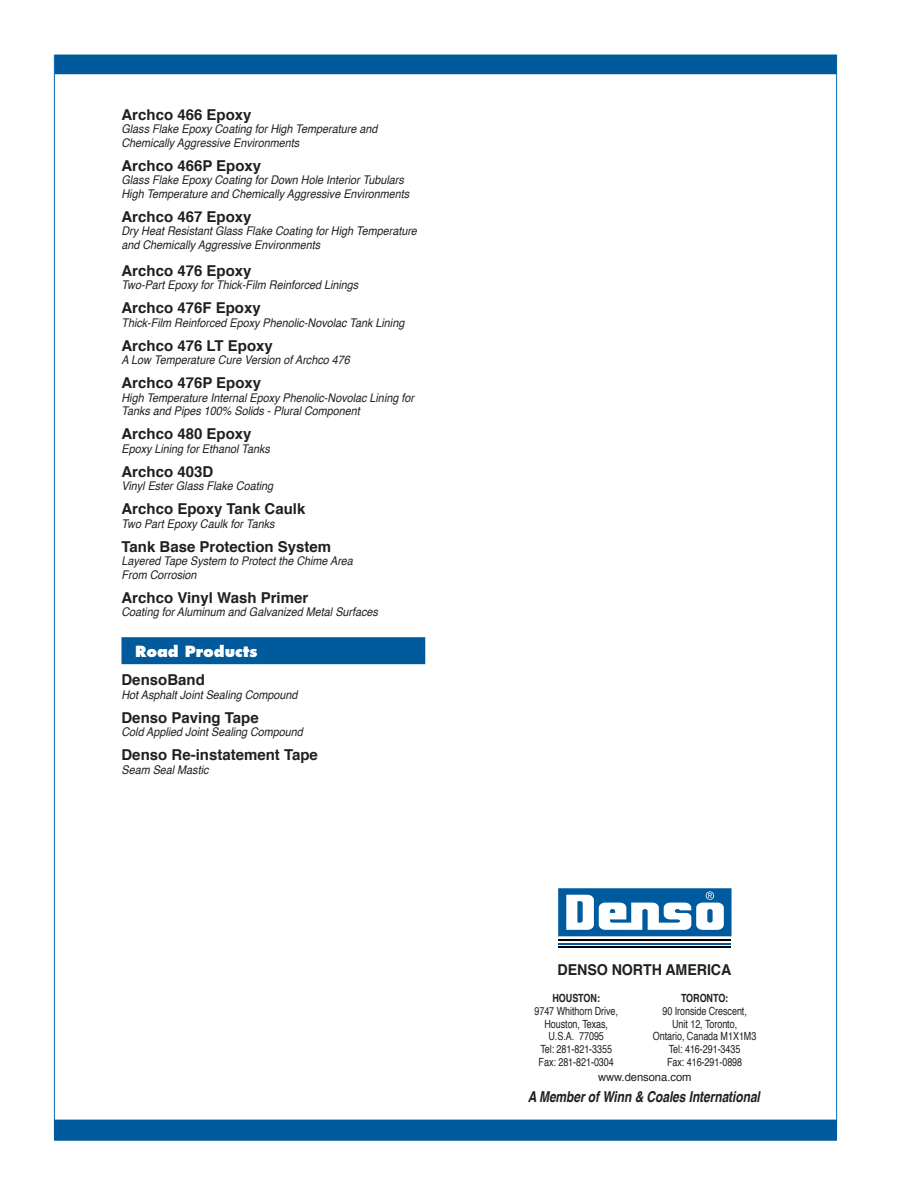
<style>
.page{position:relative;width:918px;height:1188px;background:#fff}
.page>*{position:absolute;margin:0;border:0;box-sizing:border-box;transform-origin:0 0}
.t1{font:700 15px "Helvetica";color:#231f20}
.t2{font:italic 700 15px "Helvetica";letter-spacing:-.005em;color:#231f20;scale:.8 1}
.t3{font:700 15px "Helvetica";color:#231f20;scale:.95 1}
.t4{font:800 15px "Futura";color:#fff}
.t5{font:italic 12px/13.5px "Helvetica";color:#231f20;scale:.9 1}
.t6{font:11.25px/12.8px "Helvetica";letter-spacing:-.005em;color:#231f20;text-align:center;scale:.8 1}
.t7{font:700 11.25px "Helvetica";letter-spacing:-.005em;color:#231f20;scale:.8 1}
.t8{font:11.25px "Helvetica";letter-spacing:-.005em;color:#231f20}
</style>
<div class="page">
<div style="left:55px;top:56px;width:781px;height:18px;background:#005a9c"></div>
<div style="left:55px;top:55px;width:782px;height:19px;border:2px solid #005a9c"></div>
<div style="left:55px;top:1120px;width:781px;height:20px;background:#005a9c"></div>
<div style="left:54px;top:1120px;width:783px;height:21px;border:2px solid #005a9c"></div>
<div style="left:122px;top:637px;width:303px;height:27px;background:#005a9c"></div>
<svg style="left:558px;top:936px;width:173px;height:4px"></svg>
<hr style="left:558px;top:940px;width:173px;height:1px;background:#000">
<hr style="left:558px;top:943px;width:173px;height:2px;background:#005a9e">
<hr style="left:558px;top:946px;width:173px;height:2px;background:#000">
<svg style="left:558px;top:888px;width:173px;height:48px"></svg>
<p class="t1" style="left:122px;top:108px;width:132px">Archco 466 Epoxy</p>
<p class="t5" style="left:122px;top:123px;width:286px">Glass Flake Epoxy Coating for High Temperature and<br>Chemically Aggressive Environments</p>
<p class="t1" style="left:122px;top:159px;width:141px">Archco 466P Epoxy</p>
<p class="t5" style="left:122px;top:174px;width:321px">Glass Flake Epoxy Coating for Down Hole Interior Tubulars<br>High Temperature and Chemically Aggressive Environments</p>
<p class="t1" style="left:122px;top:210px;width:132px">Archco 467 Epoxy</p>
<p class="t5" style="left:122px;top:225px;width:330px">Dry Heat Resistant Glass Flake Coating for High Temperature and Chemically Aggressive Environments</p>
<p class="t1" style="left:122px;top:264px;width:132px">Archco 476 Epoxy</p>
<p class="t5" style="left:122px;top:279px;width:265px">Two-Part Epoxy for Thick-Film Reinforced Linings</p>
<p class="t1" style="left:122px;top:302px;width:141px">Archco 476F Epoxy</p>
<p class="t5" style="left:122px;top:317px;width:316px">Thick-Film Reinforced Epoxy Phenolic-Novolac Tank Lining</p>
<p class="t1" style="left:122px;top:339px;width:153px">Archco 476 LT Epoxy</p>
<p class="t5" style="left:122px;top:354px;width:255px">A Low Temperature Cure Version of Archco 476</p>
<p class="t1" style="left:122px;top:377px;width:141px">Archco 476P Epoxy</p>
<p class="t5" style="left:122px;top:392px;width:327px">High Temperature Internal Epoxy Phenolic-Novolac Lining for<br>Tanks and Pipes 100% Solids - Plural Component</p>
<p class="t1" style="left:122px;top:428px;width:132px">Archco 480 Epoxy</p>
<p class="t5" style="left:122px;top:443px;width:166px">Epoxy Lining for Ethanol Tanks</p>
<p class="t1" style="left:122px;top:465px;width:93px">Archco 403D</p>
<p class="t5" style="left:122px;top:480px;width:170px">Vinyl Ester Glass Flake Coating</p>
<p class="t1" style="left:122px;top:503px;width:185px">Archco Epoxy Tank Caulk</p>
<p class="t5" style="left:122px;top:518px;width:172px">Two Part Epoxy Caulk for Tanks</p>
<p class="t1" style="left:122px;top:540px;width:211px">Tank Base Protection System</p>
<p class="t5" style="left:122px;top:555px;width:259px">Layered Tape System to Protect the Chime Area<br>From Corrosion</p>
<p class="t1" style="left:122px;top:591px;width:188px">Archco Vinyl Wash Primer</p>
<p class="t5" style="left:122px;top:606px;width:286px">Coating for Aluminum and Galvanized Metal Surfaces</p>
<p class="t4" style="left:135px;top:644px;width:124px">Road Products</p>
<p class="t1" style="left:122px;top:674px;width:85px">DensoBand</p>
<p class="t5" style="left:122px;top:689px;width:197px">Hot Asphalt Joint Sealing Compound</p>
<p class="t1" style="left:122px;top:711px;width:139px">Denso Paving Tape</p>
<p class="t5" style="left:122px;top:726px;width:203px">Cold Applied Joint Sealing Compound</p>
<p class="t1" style="left:122px;top:749px;width:198px">Denso Re-instatement Tape</p>
<p class="t5" style="left:122px;top:764px;width:98px">Seam Seal Mastic</p>
<p class="t3" style="left:558px;top:964px;width:184px">DENSO NORTH AMERICA</p>
<p class="t7" style="left:553px;top:993px;width:61px">HOUSTON:</p>
<p class="t6" style="left:534px;top:1005px;width:106px">9747 Whithorn Drive,<br>Houston, Texas,<br>U.S.A. 77095<br>Tel: 281-821-3355<br>Fax: 281-821-0304</p>
<p class="t7" style="left:681px;top:993px;width:61px">TORONTO:</p>
<p class="t6" style="left:653px;top:1005px;width:131px">90 Ironside Crescent,<br>Unit 12, Toronto,<br>Ontario, Canada M1X1M3<br>Tel: 416-291-3435<br>Fax: 416-291-0898</p>
<p class="t8" style="left:598px;top:1072px;width:95px">www.densona.com</p>
<p class="t2" style="left:528px;top:1091px;width:292px">A Member of Winn &amp; Coales International</p>
</div>
